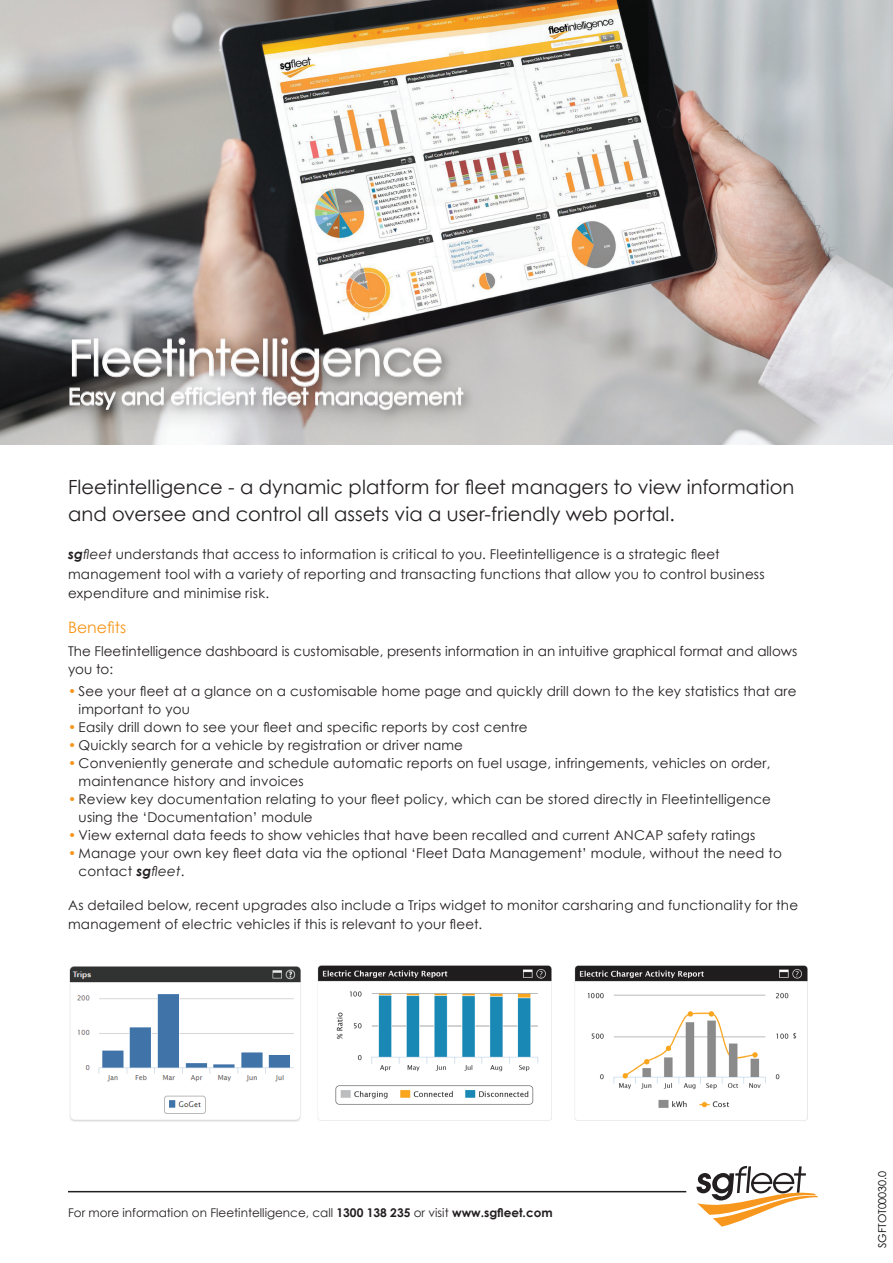
<style>
.page{position:relative;width:893px;height:1263px;background:#fff}
.page>*{position:absolute;margin:0;border:0;box-sizing:border-box;transform-origin:0 0}
.t1{font:49.5px "Century Gothic";letter-spacing:-.02em;color:#fff}
.t2{font:22.5px "Century Gothic";letter-spacing:-.015em;color:#fff}
.t3{font:19.5px/27px "Century Gothic";letter-spacing:.005em;color:#231f20}
.t4{font:15.75px "Century Gothic";color:#f7971d}
.t5{font:13.5px/18px "Century Gothic";letter-spacing:.01em;color:#231f20}
.t6{font:12px "Century Gothic";color:#231f20}
.t7{font:10.8px "Century Gothic";color:#000}
.s1{font-weight:700;font-style:italic}
.s2{font-style:italic}
.s3{color:#f7971d}
.s4{font-weight:700}
</style>
<div class="page">
<svg style="left:696px;top:1166px;width:122px;height:60px"></svg>
<hr style="left:68px;top:1191px;width:618px;height:1px;background:#231f20">
<img style="left:0;top:0;width:893px;height:444px">
<div style="left:47px;top:321px;width:438px;height:115px;background:#231f20;opacity:.5"></div>
<img style="left:317px;top:965px;width:234px;height:156px">
<img style="left:69px;top:966px;width:232px;height:156px">
<img style="left:574px;top:965px;width:234px;height:156px">
<svg style="left:64px;top:333px;width:411px;height:87px;background:#aaa7a5"></svg>
<svg style="left:69px;top:337px;width:395px;height:73px;background:#a49e9c"></svg>
<h1 class="t1" style="left:68px;top:322px;width:377px">Fleetintelligence</h1>
<h2 class="t2" style="left:68px;top:380px;width:397px">Easy and efficient fleet management</h2>
<h3 class="t3" style="left:68px;top:473px;width:728px">Fleetintelligence - a dynamic platform for fleet managers to view information and oversee and control all assets via a user-friendly web portal.</h3>
<p class="t5" style="left:68px;top:544px;width:698px;line-height:19.5px"><span class="s1">sg</span><span class="s2">fleet</span> understands that access to information is critical to you. Fleetintelligence is a strategic fleet management tool with a variety of reporting and transacting functions that allow you to control business expenditure and minimise risk.</p>
<p class="t4" style="left:68px;top:617px;width:60px">Benefits</p>
<p class="t5" style="left:68px;top:641px;width:731px">The Fleetintelligence dashboard is customisable, presents information in an intuitive graphical format and allows you to:</p>
<p class="t5" style="left:79px;top:682px;width:719px;text-indent:-11px"><span class="s3">•</span> See your fleet at a glance on a customisable home page and quickly drill down to the key statistics that are important to you</p>
<p class="t5" style="left:68px;top:718px;width:461px"><span class="s3">•</span> Easily drill down to see your fleet and specific reports by cost centre</p>
<p class="t5" style="left:68px;top:736px;width:396px"><span class="s3">•</span> Quickly search for a vehicle by registration or driver name</p>
<p class="t5" style="left:79px;top:754px;width:693px;text-indent:-11px"><span class="s3">•</span> Conveniently generate and schedule automatic reports on fuel usage, infringements, vehicles on order, maintenance history and invoices</p>
<p class="t5" style="left:79px;top:790px;width:694px;text-indent:-11px"><span class="s3">•</span> Review key documentation relating to your fleet policy, which can be stored directly in Fleetintelligence using the ‘Documentation’ module</p>
<p class="t5" style="left:68px;top:826px;width:689px"><span class="s3">•</span> View external data feeds to show vehicles that have been recalled and current ANCAP safety ratings</p>
<p class="t5" style="left:79px;top:844px;width:705px;text-indent:-11px"><span class="s3">•</span> Manage your own key fleet data via the optional ‘Fleet Data Management’ module, without the need to contact <span class="s1">sg</span><span class="s2">fleet</span>.</p>
<p class="t5" style="left:68px;top:895px;width:732px;line-height:19.5px">As detailed below, recent upgrades also include a Trips widget to monitor carsharing and functionality for the management of electric vehicles if this is relevant to your fleet.</p>
<p class="t6" style="left:68px;top:1204px;width:486px">For more information on Fleetintelligence, call <span class="s4">1300 138 235</span> or visit <span class="s4">www.sgfleet.com</span></p>
<p class="t7" style="left:875px;top:1248px;width:79px;rotate:-90deg">SGFTOT00030.0</p>
</div>
